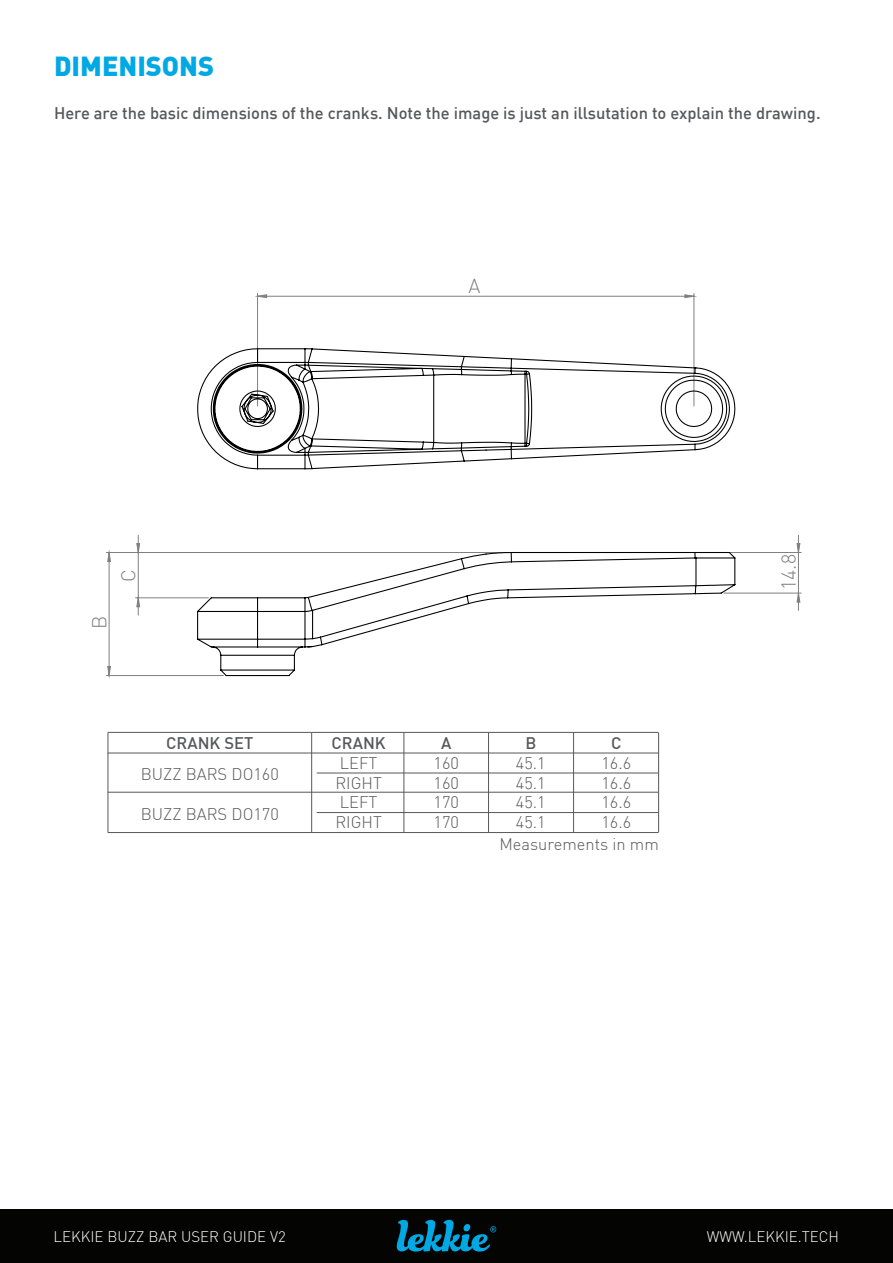
<style>
.page{position:relative;width:893px;height:1263px;background:#fff}
.page>*{position:absolute;margin:0;border:0;box-sizing:border-box;transform-origin:0 0}
.t1{font:27px "DIN Black Alternate";color:#00a8e4}
.t2{font:300 19.8px "DIN";color:#808080}
.t3{font:500 16.5px "DIN";color:#57585a}
.t4{font:300 16.5px "DIN";color:#57585a}
.t5{font:300 15px "DIN";color:#fff}
</style>
<div class="page">
<div style="left:0;top:1209px;width:893px;height:53px;background:#040503"></div>
<svg style="left:397px;top:1220px;width:99px;height:31px"></svg>
<hr style="left:729px;top:552px;width:72px;height:1px;background:#808080">
<hr style="left:724px;top:593px;width:77px;height:1px;background:#808080">
<hr style="left:135px;top:597px;width:73px;height:1px;background:#808080">
<hr style="left:106px;top:675px;width:117px;height:1px;background:#808080">
<hr style="left:106px;top:552px;width:402px;height:1px;background:#808080">
<hr style="left:694px;top:293px;width:1px;height:113px;background:#808080">
<hr style="left:257px;top:293px;width:1px;height:113px;background:#808080">
<svg style="left:797px;top:535px;width:3px;height:75px"></svg>
<svg style="left:108px;top:535px;width:32px;height:140px"></svg>
<svg style="left:258px;top:295px;width:436px;height:3px"></svg>
<svg style="left:196px;top:348px;width:540px;height:329px"></svg>
<hr style="left:108px;top:792px;width:550px;height:1px;background:#57585a">
<hr style="left:317px;top:812px;width:341px;height:1px;background:#57585a">
<hr style="left:108px;top:832px;width:550px;height:1px;background:#57585a">
<hr style="left:317px;top:773px;width:341px;height:1px;background:#57585a">
<hr style="left:108px;top:753px;width:550px;height:1px;background:#57585a">
<hr style="left:108px;top:732px;width:550px;height:1px;background:#57585a">
<hr style="left:311px;top:733px;width:1px;height:99px;background:#57585a">
<hr style="left:404px;top:733px;width:1px;height:99px;background:#57585a">
<hr style="left:488px;top:733px;width:1px;height:99px;background:#57585a">
<hr style="left:573px;top:733px;width:1px;height:99px;background:#57585a">
<hr style="left:108px;top:733px;width:1px;height:99px;background:#57585a">
<hr style="left:658px;top:733px;width:1px;height:99px;background:#57585a">
<p class="t1" style="left:54px;top:48px;width:162px">DIMENISONS</p>
<p class="t3" style="left:54px;top:102px;width:768px">Here are the basic dimensions of the cranks. Note the image is just an illsutation to explain the drawing.</p>
<p class="t2" style="left:468px;top:274px;width:13px">A</p>
<p class="t2" style="left:87px;top:629px;width:15px;rotate:-90deg">B</p>
<p class="t2" style="left:116px;top:582px;width:14px;rotate:-90deg">C</p>
<p class="t3" style="left:166px;top:732px;width:89px">CRANK SET</p>
<p class="t4" style="left:141px;top:764px;width:140px">BUZZ BARS DO160</p>
<p class="t4" style="left:141px;top:804px;width:140px">BUZZ BARS DO170</p>
<p class="t3" style="left:331px;top:732px;width:56px">CRANK</p>
<p class="t4" style="left:340px;top:753px;width:39px">LEFT</p>
<p class="t4" style="left:335px;top:772px;width:48px">RIGHT</p>
<p class="t4" style="left:340px;top:792px;width:39px">LEFT</p>
<p class="t4" style="left:335px;top:812px;width:48px">RIGHT</p>
<p class="t3" style="left:441px;top:732px;width:12px">A</p>
<p class="t4" style="left:433px;top:753px;width:27px">160</p>
<p class="t4" style="left:433px;top:772px;width:27px">160</p>
<p class="t4" style="left:433px;top:792px;width:27px">170</p>
<p class="t4" style="left:433px;top:812px;width:27px">170</p>
<p class="t3" style="left:611px;top:732px;width:12px">C</p>
<p class="t4" style="left:601px;top:753px;width:31px">16.6</p>
<p class="t4" style="left:601px;top:772px;width:31px">16.6</p>
<p class="t4" style="left:601px;top:792px;width:31px">16.6</p>
<p class="t4" style="left:601px;top:812px;width:31px">16.6</p>
<p class="t4" style="left:499px;top:834px;width:161px">Measurements in mm</p>
<p class="t3" style="left:525px;top:732px;width:12px">B</p>
<p class="t4" style="left:516px;top:753px;width:31px">45.1</p>
<p class="t4" style="left:516px;top:772px;width:31px">45.1</p>
<p class="t4" style="left:516px;top:792px;width:31px">45.1</p>
<p class="t4" style="left:516px;top:812px;width:31px">45.1</p>
<p class="t2" style="left:776px;top:590px;width:37px;rotate:-90deg">14.8</p>
<p class="t5" style="left:54px;top:1228px;width:234px">LEKKIE BUZZ BAR USER GUIDE V2</p>
<p class="t5" style="left:707px;top:1228px;width:134px">WWW.LEKKIE.TECH</p>
</div>
